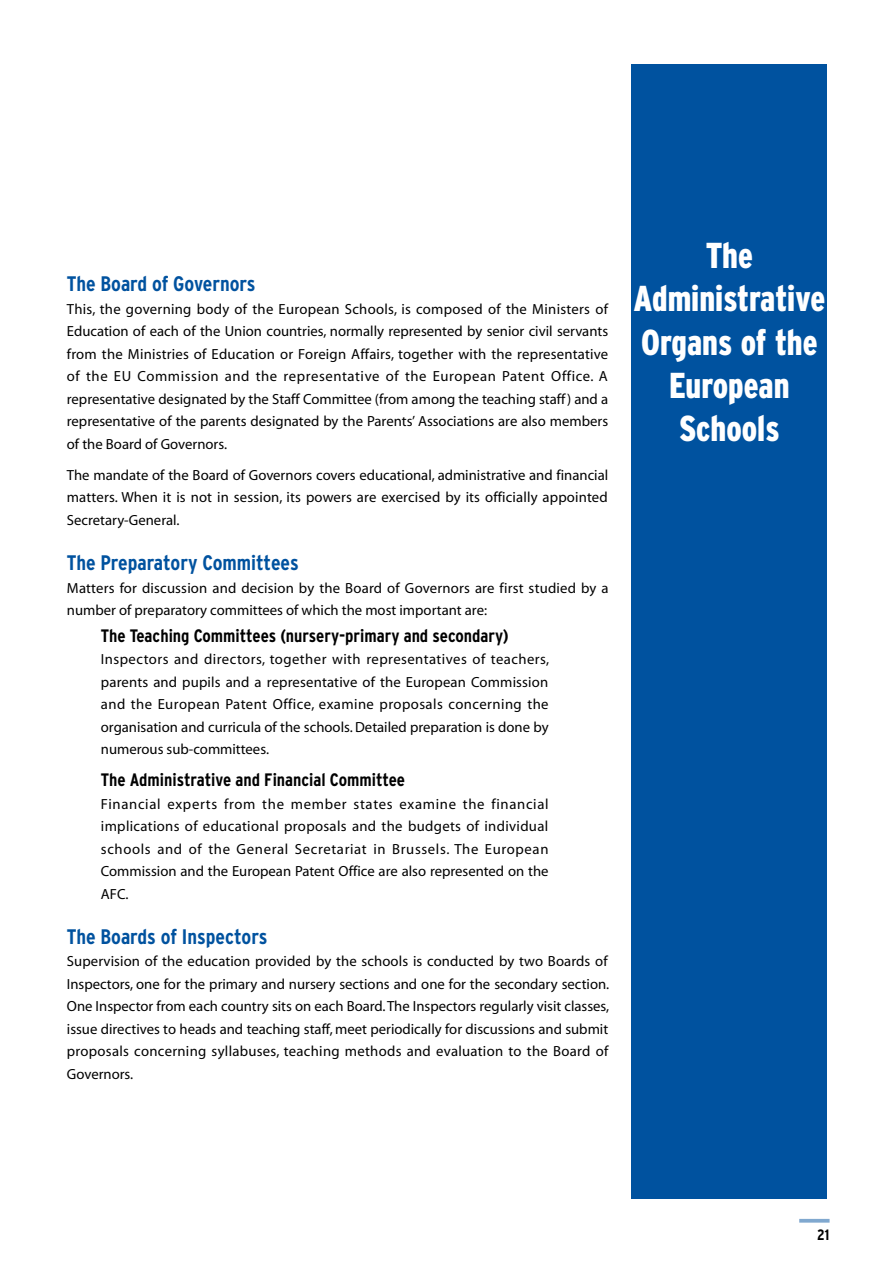
<style>
.page{position:relative;width:893px;height:1263px;background:#fff}
.page>*{position:absolute;margin:0;border:0;box-sizing:border-box;transform-origin:0 0}
.t1{font:900 condensed 36px/43.2px "Interstate";color:#fff;text-align:center;scale:.93 1}
.t2{font:700 condensed 21px "Interstate";color:#00529f}
.t3{font:700 condensed 18px "Interstate";color:#000}
.t4{font:700 condensed 15px "Interstate";color:#000}
.t5{font:14.7px/22.5px "Adobe Corp ID Myriad Rg";color:#000;text-align:justify}
</style>
<div class="page">
<hr style="left:799px;top:1219px;width:31px;height:3px;background:#80a8cf">
<div style="left:631px;top:65px;width:196px;height:1134px;background:#00529f"></div>
<h2 class="t2" style="left:67px;top:272px;width:190px">The Board of Governors</h2>
<p class="t5" style="left:67px;top:298px;width:543px">This, the governing body of the European Schools, is composed of the Ministers of Education of each of the Union countries, normally represented by senior civil servants from the Ministries of Education or Foreign Affairs, together with the representative of the EU Commission and the representative of the European Patent Office. A representative designated by the Staff Committee (from among the teaching staff) and a representative of the parents designated by the Parents’ Associations are also members of the Board of Governors.</p>
<p class="t5" style="left:67px;top:464px;width:543px">The mandate of the Board of Governors covers educational, administrative and financial matters. When it is not in session, its powers are exercised by its officially appointed Secretary-General.</p>
<h2 class="t2" style="left:67px;top:551px;width:233px">The Preparatory Committees</h2>
<p class="t5" style="left:67px;top:577px;width:543px">Matters for discussion and decision by the Board of Governors are first studied by a number of preparatory committees of which the most important are:</p>
<p class="t3" style="left:101px;top:625px;width:409px">The Teaching Committees (nursery-primary and secondary)</p>
<p class="t5" style="left:101px;top:649px;width:450px">Inspectors and directors, together with representatives of teachers, parents and pupils and a representative of the European Commission and the European Patent Office, examine proposals concerning the organisation and curricula of the schools. Detailed preparation is done by numerous sub-committees.</p>
<p class="t3" style="left:101px;top:770px;width:306px">The Administrative and Financial Committee</p>
<p class="t5" style="left:101px;top:793px;width:449px">Financial experts from the member states examine the financial implications of educational proposals and the budgets of individual schools and of the General Secretariat in Brussels. The European Commission and the European Patent Office are also represented on the AFC.</p>
<h2 class="t2" style="left:67px;top:924px;width:202px">The Boards of Inspectors</h2>
<p class="t5" style="left:67px;top:951px;width:544px">Supervision of the education provided by the schools is conducted by two Boards of Inspectors, one for the primary and nursery sections and one for the secondary section.<br>One Inspector from each country sits on each Board. The Inspectors regularly visit classes, issue directives to heads and teaching staff, meet periodically for discussions and submit proposals concerning syllabuses, teaching methods and evaluation to the Board of Governors.</p>
<h1 class="t1" style="left:633px;top:234px;width:208px">The<br>Administrative<br>Organs of the<br>European<br>Schools</h1>
<p class="t4" style="left:817px;top:1226px;width:14px">21</p>
</div>
